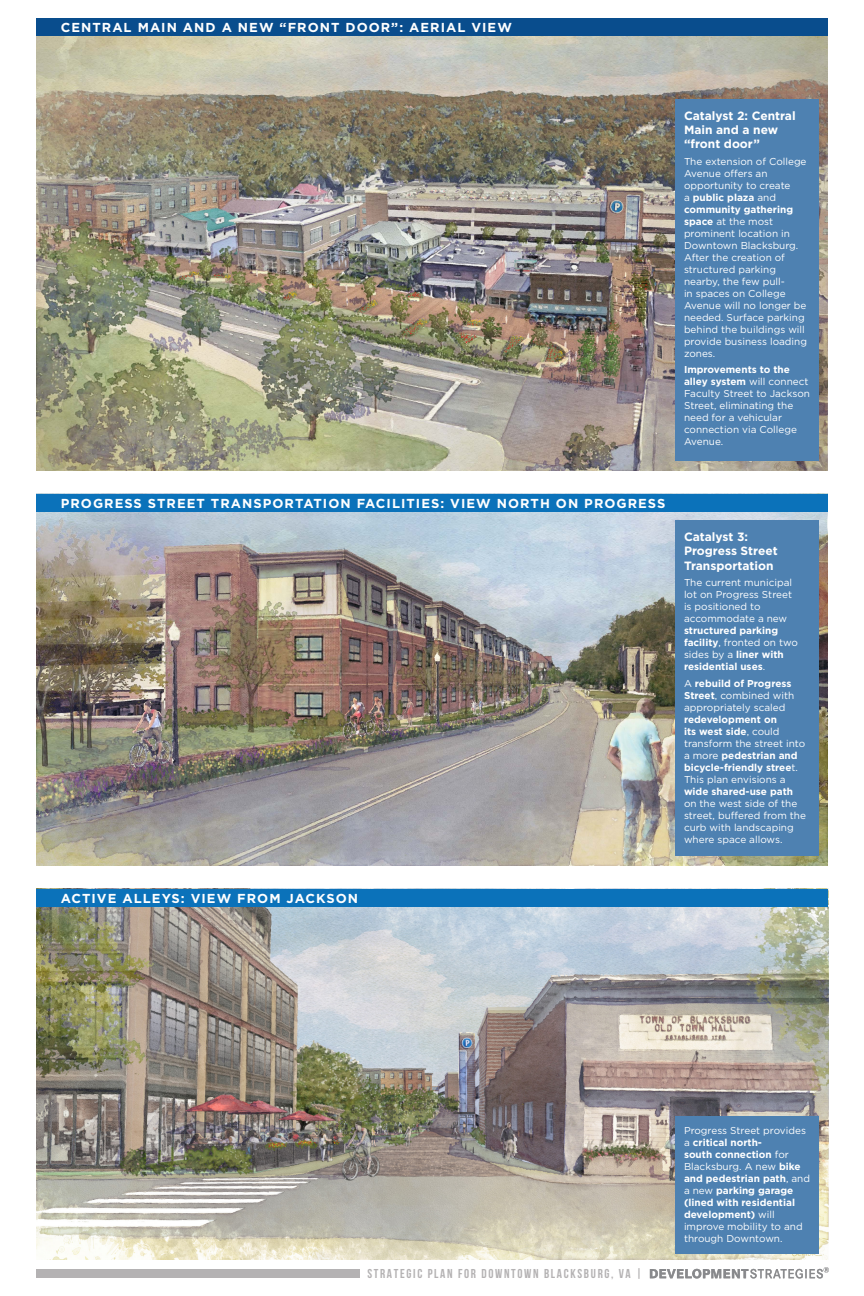
<style>
.page{position:relative;width:864px;height:1296px;background:#fff}
.page>*{position:absolute;margin:0;border:0;box-sizing:border-box;transform-origin:0 0}
.t1{font:700 13px "Gotham";letter-spacing:.08em;color:#fff}
.Top_Text{font:700 12.9px "Bebas Neue";letter-spacing:.13em;color:#b4b2b3}
.SubHeader{font:700 12px/14.4px "Gotham";color:#fff}
.SubHeader-2{font:10px/12px "Gotham";color:#fff}
.SubHeader-3{font:700 10px/12px "Gotham";color:#fff}
.s1{font-weight:700}
.s2{font-weight:400}
</style>
<div class="page">
<img style="left:36px;top:36px;width:792px;height:434px">
<img style="left:36px;top:907px;width:792px;height:353px">
<img style="left:36px;top:512px;width:792px;height:353px">
<div style="left:675px;top:99px;width:144px;height:362px;background:#4e81b1"></div>
<div style="left:675px;top:521px;width:144px;height:335px;background:#4e81b1"></div>
<div style="left:675px;top:1116px;width:144px;height:138px;background:#4e81b1"></div>
<div style="left:36px;top:18px;width:792px;height:18px;background:#094d8d"></div>
<div style="left:36px;top:494px;width:792px;height:18px;background:#0b72ba"></div>
<div style="left:36px;top:889px;width:792px;height:18px;background:#0b72ba"></div>
<div style="left:36px;top:1269px;width:324px;height:9px;background:#b4b2b3"></div>
<img style="left:649px;top:1267px;width:180px;height:11px">
<p class="t1" style="left:61px;top:20px;width:453px">CENTRAL MAIN AND A NEW “FRONT DOOR”: AERIAL VIEW</p>
<p class="SubHeader" style="left:684px;top:108px;width:113px">Catalyst 2: Central<br>Main and a new “front door”</p>
<p class="SubHeader-2" style="left:684px;top:155px;width:124px">The extension of College<br>Avenue offers an opportunity to create<br>a <span class="s1">public plaza</span> and <span class="s1">community gathering space</span> at the most prominent location in<br>Downtown Blacksburg.<br>After the creation of structured parking nearby, the few pull-<br>in spaces on College<br>Avenue will no longer be needed. Surface parking behind the buildings will provide business loading zones.</p>
<p class="SubHeader-2" style="left:684px;top:364px;width:127px"><span class="s1">Improvements to the alley system</span> will connect<br>Faculty Street to Jackson<br>Street, eliminating the need for a vehicular connection via College<br>Avenue.</p>
<p class="t1" style="left:61px;top:496px;width:606px">PROGRESS STREET TRANSPORTATION FACILITIES: VIEW NORTH ON PROGRESS</p>
<p class="SubHeader" style="left:684px;top:529px;width:95px">Catalyst 3:<br>Progress Street<br>Transportation</p>
<p class="SubHeader-2" style="left:684px;top:577px;width:116px">The current municipal lot on Progress Street is positioned to accommodate a new <span class="s1">structured parking facility</span>, fronted on two sides by a <span class="s1">liner with residential uses</span>.</p>
<p class="SubHeader-2" style="left:684px;top:677px;width:124px">A <span class="s1">rebuild of Progress<br>Street</span>, combined with appropriately scaled <span class="s1">redevelopment on<br>its west side</span>, could transform the street into a more <span class="s1">pedestrian and bicycle-friendly stree</span>t.<br>This plan envisions a <span class="s1">wide shared-use path </span>on the west side of the street, buffered from the curb with landscaping where space allows.</p>
<p class="t1" style="left:61px;top:891px;width:299px">ACTIVE ALLEYS: VIEW FROM JACKSON</p>
<p class="Top_Text" style="left:367px;top:1266px;width:276px">STRATEGIC PLAN FOR DOWNTOWN BLACKSBURG, VA |</p>
<p class="SubHeader-3" style="left:684px;top:1124px;width:127px"><span class="s2">Progress Street provides a</span> critical north-<br>south connection <span class="s2">for<br>Blacksburg. A new</span> bike and pedestrian path<span class="s2">, and a new</span> parking garage (lined with residential development) <span class="s2">will improve mobility to and through Downtown.</span></p>
</div>
